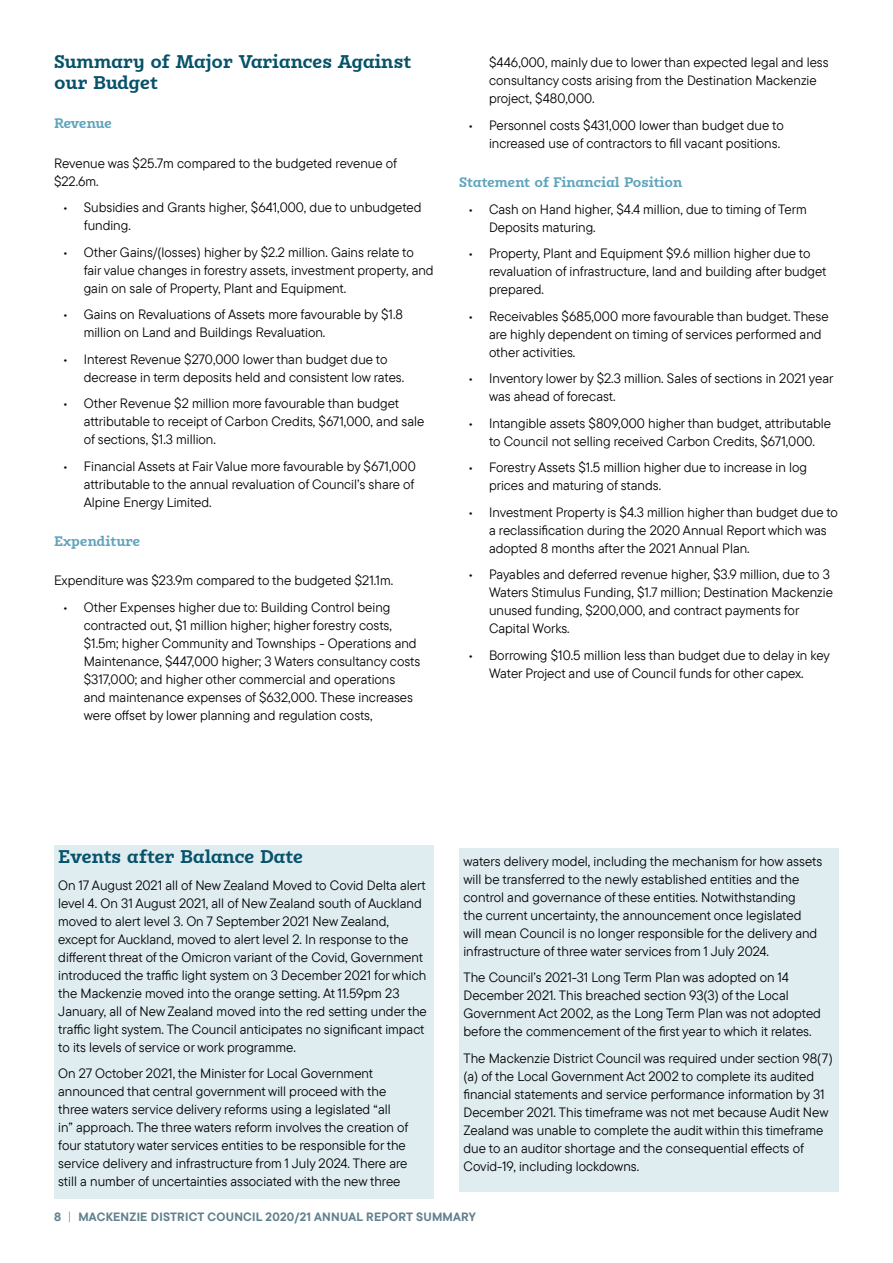
<style>
.page{position:relative;width:893px;height:1263px;background:#fff}
.page>*{position:absolute;margin:0;border:0;box-sizing:border-box;transform-origin:0 0}
.t1{font:700 18px/21px "Karbid Slab Pro";color:#05526a}
.t2{font:13.5px/18px "TT Commons Pro";color:#000}
.t3{font:700 13.5px "Karbid Slab Pro";color:#5fa3bc}
.t4{font:700 13.5px "Karbid Slab Pro";letter-spacing:-.04em;color:#5fa3bc}
.t5{font:700 12px "TT Commons Pro";letter-spacing:.02em;color:#60818e}
.s1{font-weight:400}
</style>
<div class="page">
<div style="left:54px;top:845px;width:380px;height:353px;background:#dfedf1"></div>
<div style="left:459px;top:848px;width:380px;height:344px;background:#dfedf1"></div>
<h1 class="t1" style="left:54px;top:51px;width:358px">Summary of Major Variances Against our Budget</h1>
<p class="t4" style="left:54px;top:114px;width:59px">Revenue</p>
<p class="t2" style="left:54px;top:154px;width:345px">Revenue was $25.7m compared to the budgeted revenue of $22.6m.</p>
<p class="t2" style="left:84px;top:198px;width:339px;text-indent:-21px">• Subsidies and Grants higher, $641,000, due to unbudgeted funding.</p>
<p class="t2" style="left:84px;top:243px;width:351px;text-indent:-21px">• Other Gains/(losses) higher by $2.2 million. Gains relate to fair value changes in forestry assets, investment property, and gain on sale of Property, Plant and Equipment.</p>
<p class="t2" style="left:84px;top:305px;width:321px;text-indent:-21px">• Gains on Revaluations of Assets more favourable by $1.8 million on Land and Buildings Revaluation.</p>
<p class="t2" style="left:84px;top:350px;width:322px;text-indent:-21px">• Interest Revenue $270,000 lower than budget due to decrease in term deposits held and consistent low rates.</p>
<p class="t2" style="left:84px;top:394px;width:342px;text-indent:-21px">• Other Revenue $2 million more favourable than budget attributable to receipt of Carbon Credits, $671,000, and sale of sections, $1.3 million.</p>
<p class="t2" style="left:84px;top:457px;width:333px;text-align:justify;text-indent:-21px">• Financial Assets at Fair Value more favourable by $671,000 attributable to the annual revaluation of Council’s share of Alpine Energy Limited.</p>
<p class="t3" style="left:54px;top:532px;width:88px">Expenditure</p>
<p class="t2" style="left:54px;top:571px;width:341px">Expenditure was $23.9m compared to the budgeted $21.1m.</p>
<p class="t2" style="left:84px;top:598px;width:338px;text-indent:-21px">• Other Expenses higher due to: Building Control being contracted out, $1 million higher; higher forestry costs, $1.5m; higher Community and Townships - Operations and Maintenance, $447,000 higher; 3 Waters consultancy costs $317,000; and higher other commercial and operations and maintenance expenses of $632,000. These increases were offset by lower planning and regulation costs,</p>
<p class="t2" style="left:489px;top:54px;width:341px">$446,000, mainly due to lower than expected legal and less consultancy costs arising from the Destination Mackenzie project, $480,000.</p>
<p class="t2" style="left:468px;top:116px;width:317px;text-align:right">• Personnel costs $431,000 lower than budget due to increased use of contractors to fill vacant positions.</p>
<p class="t3" style="left:459px;top:173px;width:225px">Statement of Financial Position</p>
<p class="t2" style="left:489px;top:200px;width:319px;text-indent:-21px">• Cash on Hand higher, $4.4 million, due to timing of Term<br>Deposits maturing.</p>
<p class="t2" style="left:489px;top:244px;width:339px;text-indent:-21px">• Property, Plant and Equipment $9.6 million higher due to revaluation of infrastructure, land and building after budget prepared.</p>
<p class="t2" style="left:489px;top:307px;width:341px;text-indent:-21px">• Receivables $685,000 more favourable than budget. These are highly dependent on timing of services performed and other activities.</p>
<p class="t2" style="left:489px;top:369px;width:346px;text-indent:-21px">• Inventory lower by $2.3 million. Sales of sections in 2021 year was ahead of forecast.</p>
<p class="t2" style="left:468px;top:414px;width:365px;text-align:center">• Intangible assets $809,000 higher than budget, attributable to Council not selling received Carbon Credits, $671,000.</p>
<p class="t2" style="left:489px;top:458px;width:320px;text-indent:-21px">• Forestry Assets $1.5 million higher due to increase in log prices and maturing of stands.</p>
<p class="t2" style="left:489px;top:503px;width:350px;text-indent:-21px">• Investment Property is $4.3 million higher than budget due to a reclassification during the 2020 Annual Report which was adopted 8 months after the 2021 Annual Plan.</p>
<p class="t2" style="left:489px;top:565px;width:345px;text-indent:-21px">• Payables and deferred revenue higher, $3.9 million, due to 3<br>Waters Stimulus Funding, $1.7 million; Destination Mackenzie unused funding, $200,000, and contract payments for Capital Works.</p>
<p class="t2" style="left:468px;top:646px;width:363px;text-align:center">• Borrowing $10.5 million less than budget due to delay in key<br>Water Project and use of Council funds for other capex.</p>
<h1 class="t1" style="left:58px;top:846px;width:246px">Events after Balance Date</h1>
<p class="t2" style="left:58px;top:876px;width:370px">On 17 August 2021 all of New Zealand Moved to Covid Delta alert level 4. On 31 August 2021, all of New Zealand south of Auckland moved to alert level 3. On 7 September 2021 New Zealand, except for Auckland, moved to alert level 2. In response to the different threat of the Omicron variant of the Covid, Government introduced the traffic light system on 3 December 2021 for which the Mackenzie moved into the orange setting. At 11.59pm 23<br>January, all of New Zealand moved into the red setting under the traffic light system. The Council anticipates no significant impact to its levels of service or work programme.</p>
<p class="t2" style="left:58px;top:1064px;width:352px">On 27 October 2021, the Minister for Local Government announced that central government will proceed with the three waters service delivery reforms using a legislated “all in” approach. The three waters reform involves the creation of four statutory water services entities to be responsible for the service delivery and infrastructure from 1 July 2024. There are still a number of uncertainties associated with the new three</p>
<p class="t2" style="left:463px;top:852px;width:360px">waters delivery model, including the mechanism for how assets will be transferred to the newly established entities and the control and governance of these entities. Notwithstanding<br>the current uncertainty, the announcement once legislated will mean Council is no longer responsible for the delivery and infrastructure of three water services from 1 July 2024.</p>
<p class="t2" style="left:463px;top:969px;width:359px">The Council’s 2021-31 Long Term Plan was adopted on 14<br>December 2021. This breached section 93(3) of the Local Government Act 2002, as the Long Term Plan was not adopted before the commencement of the first year to which it relates.</p>
<p class="t2" style="left:463px;top:1049px;width:371px">The Mackenzie District Council was required under section 98(7) (a) of the Local Government Act 2002 to complete its audited financial statements and service performance information by 31<br>December 2021. This timeframe was not met because Audit New Zealand was unable to complete the audit within this timeframe due to an auditor shortage and the consequential effects of Covid-19, including lockdowns.</p>
<p class="t5" style="left:54px;top:1208px;width:423px">8 <span class="s1">|</span> MACKENZIE DISTRICT COUNCIL 2020/21 ANNUAL REPORT SUMMARY</p>
</div>
